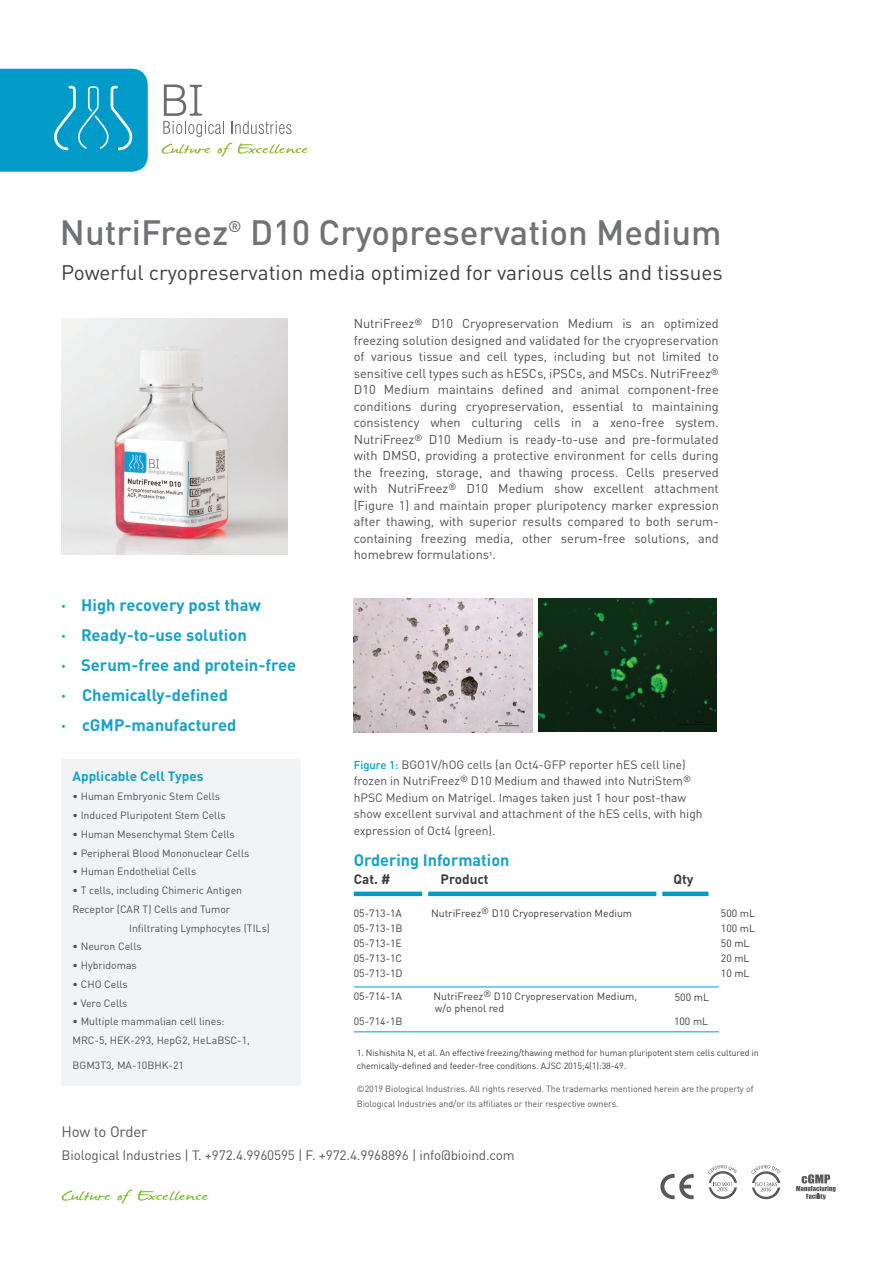
<style>
.page{position:relative;width:893px;height:1263px;background:#fff}
.page>*{position:absolute;margin:0;border:0;box-sizing:border-box;transform-origin:0 0}
.t1{font:500 34.8px "DINOT";color:#717275}
.t2{font:20.85px "DINOT";color:#3e3e3f}
.t3{font:700 16.5px/30px "DINOT";color:#16a2c6}
.t4{font:500 15.6px "DINOT";color:#717275}
.t5{font:15px "DINOT";letter-spacing:-.01em;color:#57585a}
.t6{font:13.5px "DINOT";letter-spacing:-.01em;color:#57585a}
.t7{font:700 13.5px "DINOT";color:#16a2c6}
.t8{font:700 13.5px "DINOT";color:#3e3e3f}
.t9{font:12.75px/16.5px "DINOT";color:#4e4f50;text-align:justify}
.t10{font:12px/16.5px "DINOT";color:#4e4f50}
.t11{font:10.5px/18.8px "DINOT";color:#4e4f50}
.t12{font:10.5px/15px "DINOT";color:#3e3e3f}
.t13{font:9px/13.5px "DINOT";letter-spacing:-.01em;color:#3e3e3f}
.t14{font:9px/15px "DINOT";letter-spacing:-.01em;color:#57585a}
.s1{font-weight:500;font-size:11.25px;color:#009bc8}
</style>
<div class="page">
<img style="left:61px;top:319px;width:227px;height:235px">
<svg style="left:162px;top:143px;width:147px;height:14px"></svg>
<svg style="left:163px;top:85px;width:61px;height:52px"></svg>
<svg style="left:231px;top:121px;width:61px;height:13px"></svg>
<svg style="left:0;top:69px;width:148px;height:103px;background:#0ea0cb"></svg>
<img style="left:354px;top:598px;width:178px;height:134px">
<img style="left:538px;top:598px;width:179px;height:134px">
<div style="left:354px;top:891px;width:354px;height:5px;background:#009bc8"></div>
<hr style="left:354px;top:1031px;width:365px;height:1px;background:#009bc8">
<hr style="left:354px;top:987px;width:365px;height:1px;background:#009bc8">
<div style="left:656px;top:886px;width:6px;height:27px;background:#fff"></div>
<div style="left:422px;top:877px;width:6px;height:27px;background:#fff"></div>
<svg style="left:796px;top:1174px;width:40px;height:25px"></svg>
<svg style="left:660px;top:1174px;width:34px;height:25px"></svg>
<svg style="left:62px;top:1189px;width:147px;height:14px"></svg>
<svg style="left:751px;top:1165px;width:29px;height:34px"></svg>
<svg style="left:708px;top:1165px;width:29px;height:34px"></svg>
<div style="left:61px;top:759px;width:239px;height:327px;background:#f2f3f4"></div>
<h1 class="t1" style="left:60px;top:210px;width:170px">NutriFreez</h1>
<p class="t4" style="left:228px;top:216px;width:15px">®</p>
<h1 class="t1" style="left:250px;top:210px;width:473px">D10 Cryopreservation Medium</h1>
<h2 class="t2" style="left:61px;top:260px;width:663px">Powerful cryopreservation media optimized for various cells and tissues</h2>
<p class="t3" style="left:61px;top:589px;width:237px">· High recovery post thaw<br>· Ready-to-use solution<br>· Serum-free and protein-free · Chemically-defined<br>· cGMP-manufactured</p>
<p class="t7" style="left:72px;top:768px;width:133px">Applicable Cell Types</p>
<p class="t11" style="left:72px;top:787px;width:149px">• Human Embryonic Stem Cells</p>
<p class="t11" style="left:72px;top:806px;width:155px">• Induced Pluripotent Stem Cells</p>
<p class="t11" style="left:72px;top:824px;width:164px">• Human Mesenchymal Stem Cells</p>
<p class="t11" style="left:72px;top:843px;width:178px">• Peripheral Blood Mononuclear Cells</p>
<p class="t11" style="left:72px;top:862px;width:125px">• Human Endothelial Cells</p>
<p class="t11" style="left:72px;top:881px;width:171px">• T cells, including Chimeric Antigen</p>
<p class="t11" style="left:72px;top:899px;width:159px">Receptor (CAR T) Cells and Tumor</p>
<p class="t11" style="left:129px;top:918px;width:142px">Infiltrating Lymphocytes (TILs)</p>
<p class="t11" style="left:72px;top:937px;width:71px">• Neuron Cells</p>
<p class="t11" style="left:72px;top:956px;width:66px">• Hybridomas</p>
<p class="t11" style="left:72px;top:974px;width:57px">• CHO Cells</p>
<p class="t11" style="left:72px;top:993px;width:56px">• Vero Cells</p>
<p class="t11" style="left:72px;top:1012px;width:179px">• Multiple mammalian cell lines:<br>MRC-5, HEK-293, HepG2, HeLaBSC-1,</p>
<p class="t11" style="left:72px;top:1055px;width:113px">BGM3T3, MA-10BHK-21</p>
<p class="t9" style="left:354px;top:315px;width:367px">NutriFreez<sup>®</sup> D10 Cryopreservation Medium is an optimized freezing solution designed and validated for the cryopreservation of various tissue and cell types, including but not limited to sensitive cell types such as hESCs, iPSCs, and MSCs. NutriFreez<sup>® </sup>D10 Medium maintains defined and animal component-free conditions during cryopreservation, essential to maintaining consistency when culturing cells in a xeno-free system.<br>NutriFreez<sup>®</sup> D10 Medium is ready-to-use and pre-formulated with DMSO, providing a protective environment for cells during the freezing, storage, and thawing process. Cells preserved with NutriFreez<sup>®</sup> D10 Medium show excellent attachment (Figure 1) and maintain proper pluripotency marker expression after thawing, with superior results compared to both serum&shy;containing freezing media, other serum-free solutions, and homebrew formulations<sup>1</sup>.</p>
<p class="t10" style="left:354px;top:756px;width:350px"><span class="s1">Figure 1:</span> BGO1V/hOG cells (an Oct4-GFP reporter hES cell line) frozen in NutriFreez<sup>®</sup> D10 Medium and thawed into NutriStem<sup>® </sup>hPSC Medium on Matrigel. Images taken just 1 hour post-thaw show excellent survival and attachment of the hES cells, with high expression of Oct4 (green).</p>
<p class="t3" style="left:354px;top:845px;width:157px">Ordering Information</p>
<p class="t8" style="left:354px;top:870px;width:38px">Cat. #</p>
<p class="t8" style="left:441px;top:870px;width:50px">Product</p>
<p class="t8" style="left:673px;top:870px;width:22px">Qty</p>
<p class="t12" style="left:354px;top:906px;width:50px;text-align:justify">05-713-1A 05-713-1B 05-713-1E 05-713-1C 05-713-1D</p>
<p class="t12" style="left:431px;top:906px;width:203px">NutriFreez<sup>®</sup> D10 Cryopreservation Medium</p>
<p class="t12" style="left:721px;top:906px;width:36px">500 mL<br>100 mL<br>50 mL<br>20 mL<br>10 mL</p>
<p class="t12" style="left:354px;top:988px;width:50px">05-714-1A</p>
<p class="t12" style="left:433px;top:990px;width:205px;line-height:12px">NutriFreez<sup>®</sup> D10 Cryopreservation Medium, w/o phenol red</p>
<p class="t12" style="left:354px;top:1014px;width:50px">05-714-1B</p>
<p class="t12" style="left:674px;top:1014px;width:36px">100 mL</p>
<p class="t12" style="left:675px;top:989px;width:36px">500 mL</p>
<p class="t13" style="left:357px;top:1046px;width:403px">1. Nishishita N, et al. An effective freezing/thawing method for human pluripotent stem cells cultured in chemically-defined and feeder-free conditions. AJSC 2015;4(1):38-49.</p>
<p class="t14" style="left:357px;top:1081px;width:398px">©2019 Biological Industries. All rights reserved. The trademarks mentioned herein are the property of<br>Biological Industries and/or its affiliates or their respective owners.</p>
<p class="t5" style="left:62px;top:1122px;width:87px">How to Order</p>
<p class="t6" style="left:62px;top:1146px;width:455px">Biological Industries | T. +972.4.9960595 | F. +972.4.9968896 | info@bioind.com</p>
</div>
